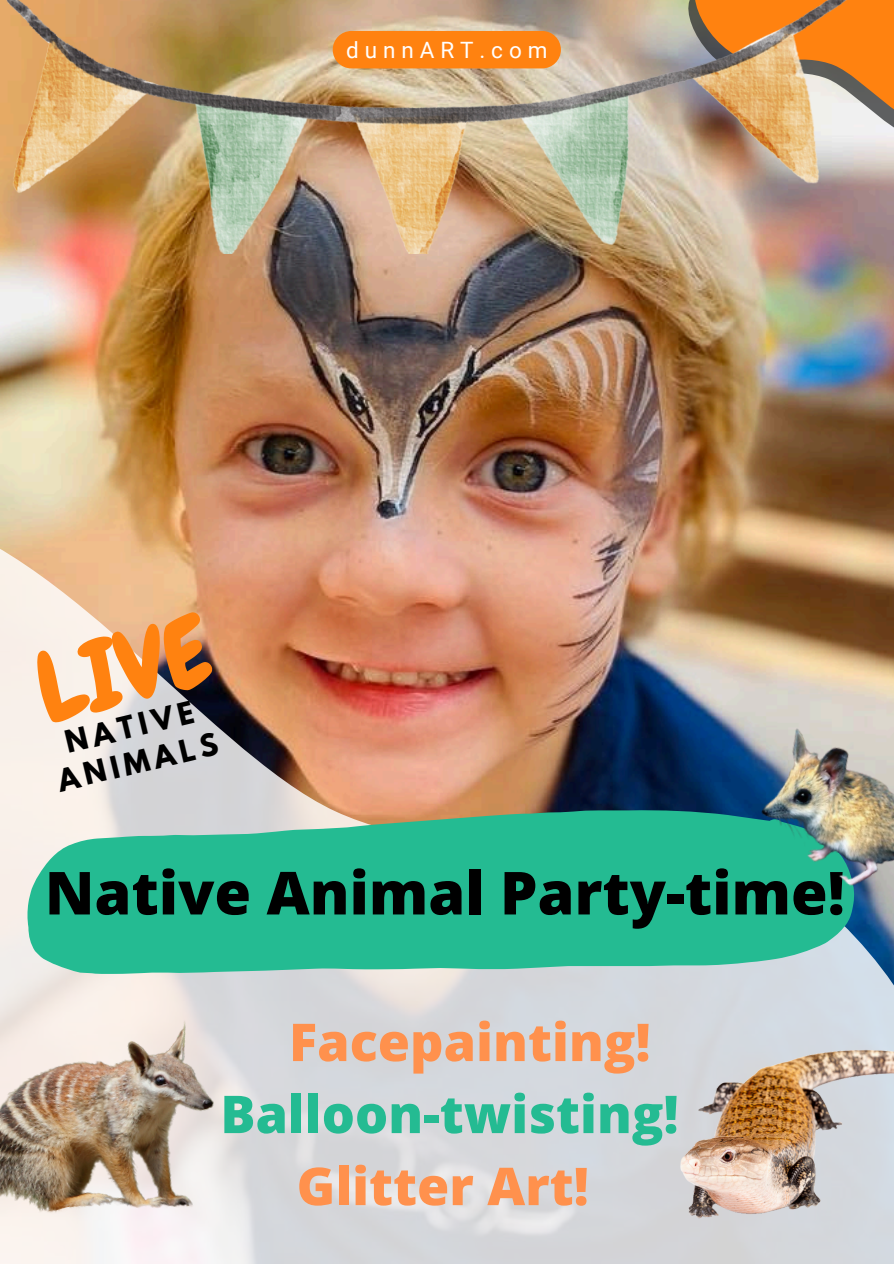
<style>
.page{position:relative;width:894px;height:1264px;background:#fff}
.page>*{position:absolute;margin:0;border:0;box-sizing:border-box;transform-origin:0 0}
.t1{font:97.95px "Chewy";color:#ff8210}
.t2{font:800 59.4px "Open Sans";color:#000}
.t3{font:800 52.2px "Open Sans";color:#ff914d}
.t4{font:800 52.2px "Open Sans";color:#24bb92}
.t5{font:700 27.45px/36px "League Spartan";color:#000;text-align:center}
.t6{font:22.5px "Roboto";letter-spacing:.265em;color:#fff}
</style>
<div class="page">
<img style="left:0;top:220px;width:893px;height:1043px">
<svg style="left:865px;top:0;width:28px;height:215px;background:#da9a66"></svg>
<svg style="left:27px;top:809px;width:827px;height:164px;background:#3fbe9a"></svg>
<img style="left:0;top:946px;width:364px;height:317px">
<img style="left:614px;top:1008px;width:279px;height:255px">
<img style="left:734px;top:699px;width:159px;height:220px">
<img style="left:0;top:0;width:865px;height:253px">
<div style="left:332px;top:31px;width:228px;height:37px;background:#ff8210;border-radius:19px"></div>
<h4 class="t6" style="left:346px;top:37px;width:203px">dunnART.com</h4>
<p class="t1" style="left:24px;top:629px;width:177px;rotate:-13deg">LIVE</p>
<p class="t5" style="left:47px;top:731px;width:165px;rotate:-13deg">NATIVE<br>ANIMALS</p>
<p class="t2" style="left:45px;top:851px;width:801px">Native Animal Party-time!</p>
<p class="t3" style="left:289px;top:1005px;width:363px">Facepainting!</p>
<p class="t4" style="left:220px;top:1077px;width:459px">Balloon-twisting!</p>
<p class="t3" style="left:296px;top:1149px;width:293px">Glitter Art!</p>
</div>
